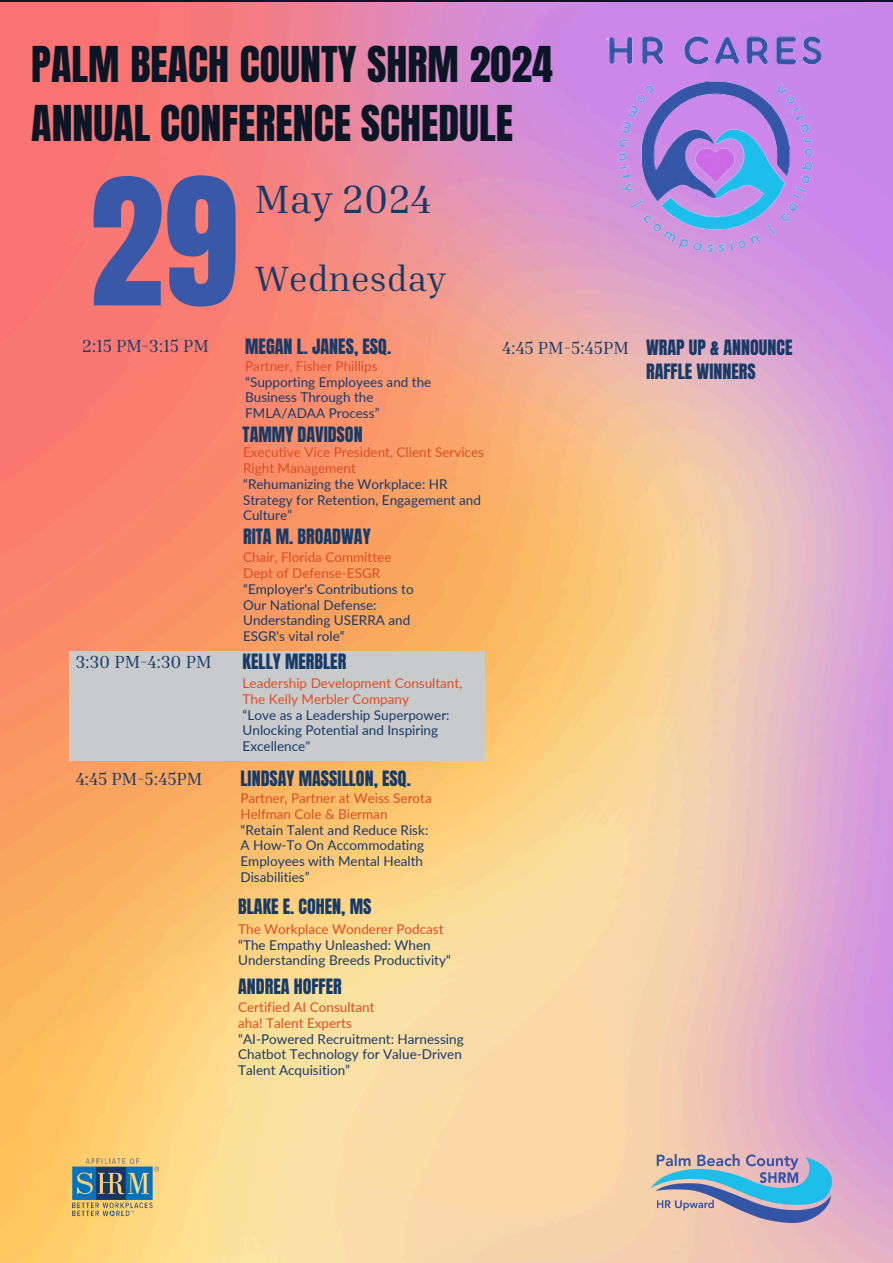
<style>
.page{position:relative;width:893px;height:1263px;background:#fff}
.page>*{position:absolute;margin:0;border:0;box-sizing:border-box;transform-origin:0 0}
.t1{font:150px "Anton";color:#3959a8}
.t2{font:42px/58.5px "Anton";color:#0a1625}
.t3{font:40.5px "Inria Serif";color:#183a67}
.t4{font:36px "Inria Serif";color:#183a67}
.t5{font:18px/24.8px "Anton";color:#183a67}
.t6{font:18px "Inria Serif";color:#183a67}
.t7{font:13.5px/15.8px "Lato";color:#183a67}
.t8{font:13.5px/15.8px "Lato";color:#dd4e23}
</style>
<div class="page">
<img style="left:0;top:2px;width:893px;height:1261px">
<img style="left:588px;top:16px;width:262px;height:253px">
<img style="left:63px;top:1154px;width:100px;height:68px">
<img style="left:650px;top:1154px;width:182px;height:68px">
<div style="left:70px;top:650px;width:415px;height:110px;background:#c9cacc"></div>
<h3 class="t2" style="left:31px;top:36px;width:523px">PALM BEACH COUNTY SHRM 2024<br>ANNUAL CONFERENCE SCHEDULE</h3>
<h4 class="t1" style="left:89px;top:135px;width:151px">29</h4>
<p class="t6" style="left:82px;top:335px;width:128px">2:15 PM-3:15 PM</p>
<p class="t3" style="left:255px;top:173px;width:177px">May 2024</p>
<p class="t4" style="left:256px;top:256px;width:192px">Wednesday</p>
<p class="t5" style="left:245px;top:334px;width:147px">MEGAN L. JANES, ESQ.</p>
<p class="t8" style="left:245px;top:358px;width:134px">Partner, Fisher Phillips</p>
<h4 class="t7" style="left:245px;top:373px;width:188px">“Supporting Employees and the<br>Business Through the<br>FMLA/ADAA Process”</h4>
<p class="t8" style="left:243px;top:444px;width:242px">Executive Vice President, Client Services</p>
<p class="t8" style="left:243px;top:460px;width:114px">Right Management</p>
<h4 class="t7" style="left:243px;top:476px;width:239px">“Rehumanizing the Workplace: HR<br>Strategy for Retention, Engagement and<br>Culture”</h4>
<h4 class="t5" style="left:243px;top:422px;width:121px">TAMMY DAVIDSON</h4>
<p class="t6" style="left:76px;top:650px;width:137px">3:30 PM-4:30 PM</p>
<p class="t6" style="left:76px;top:767px;width:128px">4:45 PM-5:45PM</p>
<h4 class="t5" style="left:243px;top:525px;width:129px">RITA M. BROADWAY</h4>
<h4 class="t8" style="left:243px;top:549px;width:150px">Chair, Florida Committee</h4>
<h4 class="t8" style="left:243px;top:565px;width:139px">Dept of Defense-ESGR</h4>
<h4 class="t7" style="left:243px;top:581px;width:172px">“Employer's Contributions to<br>Our National Defense:<br>Understanding USERRA and<br>ESGR's vital role“</h4>
<p class="t8" style="left:243px;top:675px;width:221px">Leadership Development Consultant,</p>
<p class="t8" style="left:243px;top:691px;width:168px">The Kelly Merbler Company</p>
<p class="t7" style="left:243px;top:706px;width:208px">“Love as a Leadership Superpower:<br>Unlocking Potential and Inspiring<br>Excellence"</p>
<h4 class="t5" style="left:243px;top:649px;width:105px">KELLY MERBLER</h4>
<p class="t5" style="left:240px;top:766px;width:172px">LINDSAY MASSILLON, ESQ.</p>
<p class="t8" style="left:240px;top:790px;width:193px">Partner, Partner at Weiss Serota<br>Helfman Cole &amp; Bierman</p>
<p class="t7" style="left:240px;top:821px;width:189px">“Retain Talent and Reduce Risk:<br>A How-To On Accommodating<br>Employees with Mental Health<br>Disabilities”</p>
<p class="t5" style="left:238px;top:894px;width:135px">BLAKE E. COHEN, MS</p>
<h4 class="t8" style="left:238px;top:921px;width:207px">The Workplace Wonderer Podcast</h4>
<p class="t7" style="left:238px;top:936px;width:214px">“The Empathy Unleashed: When<br>Understanding Breeds Productivity“</p>
<p class="t5" style="left:238px;top:974px;width:105px">ANDREA HOFFER</p>
<p class="t8" style="left:238px;top:999px;width:138px">Certified AI Consultant</p>
<h4 class="t8" style="left:238px;top:1015px;width:115px">aha! Talent Experts</h4>
<h4 class="t7" style="left:238px;top:1030px;width:227px">“AI-Powered Recruitment: Harnessing<br>Chatbot Technology for Value-Driven<br>Talent Acquisition”</h4>
<p class="t6" style="left:502px;top:336px;width:128px">4:45 PM-5:45PM</p>
<p class="t5" style="left:646px;top:335px;width:148px">WRAP UP &amp; ANNOUNCE<br>RAFFLE WINNERS</p>
</div>
